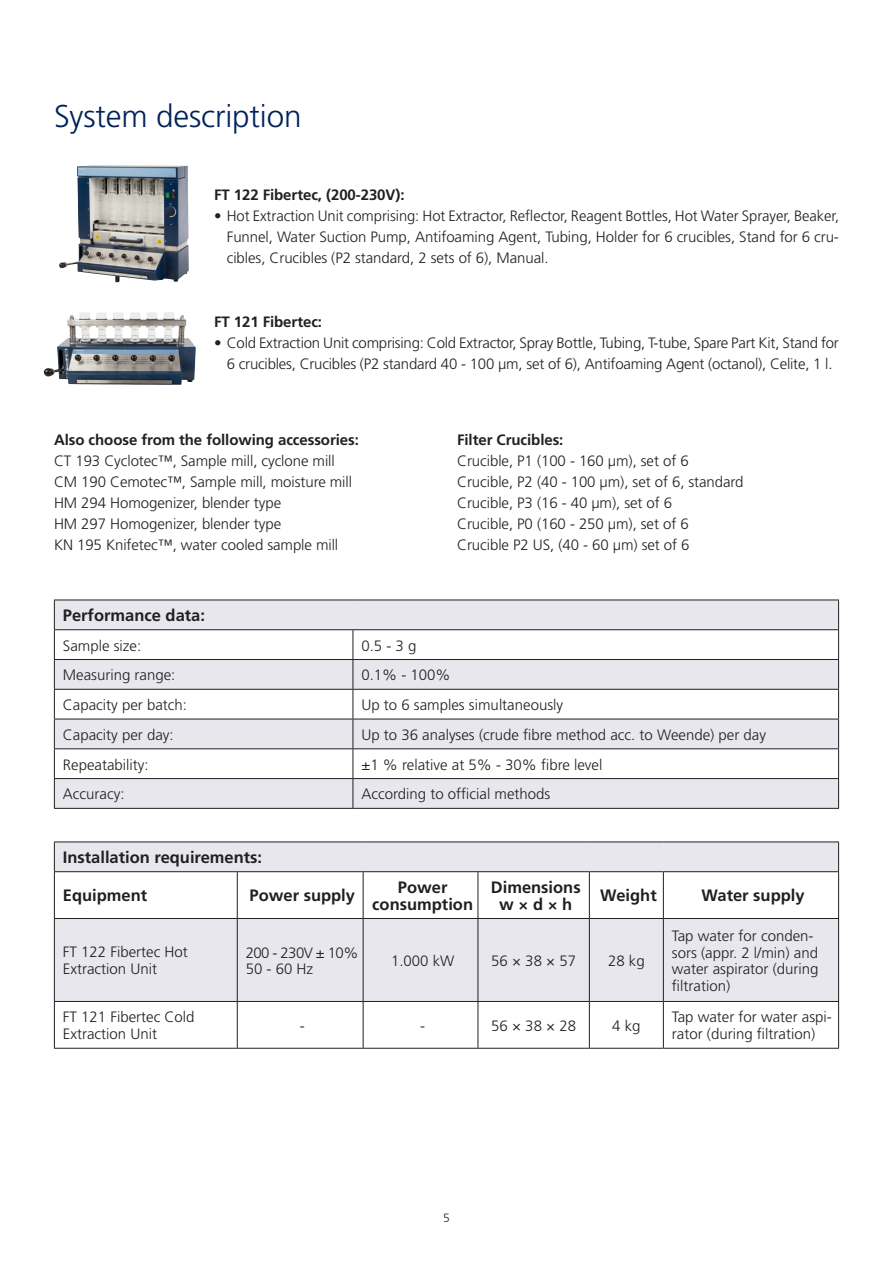
<style>
.page{position:relative;width:893px;height:1263px;background:#fff}
.page>*{position:absolute;margin:0;border:0;box-sizing:border-box;transform-origin:0 0}
.Stor_rubrik{font:300 31.5px "Frutiger";letter-spacing:-.005em;color:#002359}
.Boks_tekst{font:700 16.5px/16.5px "Frutiger";color:#231f20;text-align:center}
.Brødtekst{font:300 15px/21px "Frutiger";letter-spacing:-.005em;color:#231f20;text-align:justify}
.Boks_tekst-2{font:300 15px/16.5px "Frutiger";color:#231f20}
.Brødtekst-2{font:700 15px "Frutiger";letter-spacing:-.005em;color:#231f20}
.Boks_tekst-3{font:300 15px "Frutiger";letter-spacing:-.04em;color:#231f20}
.t1{font:300 12px "Frutiger";color:#231f20}
</style>
<div class="page">
<svg style="left:55px;top:601px;width:783px;height:207px;fill:#e7e7ed"></svg>
<hr style="left:54px;top:600px;width:299px;height:1px;background:#231f20">
<hr style="left:353px;top:600px;width:486px;height:1px;background:#231f20">
<hr style="left:54px;top:629px;width:299px;height:1px;background:#231f20">
<hr style="left:353px;top:629px;width:486px;height:1px;background:#231f20">
<hr style="left:54px;top:659px;width:299px;height:1px;background:#231f20">
<hr style="left:353px;top:659px;width:486px;height:1px;background:#231f20">
<hr style="left:54px;top:689px;width:299px;height:1px;background:#231f20">
<hr style="left:353px;top:689px;width:486px;height:1px;background:#231f20">
<hr style="left:54px;top:719px;width:299px;height:1px;background:#231f20">
<hr style="left:353px;top:719px;width:486px;height:1px;background:#231f20">
<hr style="left:54px;top:748px;width:299px;height:1px;background:#231f20">
<hr style="left:353px;top:748px;width:486px;height:1px;background:#231f20">
<hr style="left:54px;top:778px;width:299px;height:1px;background:#231f20">
<svg style="left:54px;top:600px;width:1px;height:208px"></svg>
<hr style="left:353px;top:778px;width:486px;height:1px;background:#231f20">
<svg style="left:353px;top:630px;width:1px;height:178px"></svg>
<svg style="left:838px;top:600px;width:1px;height:208px"></svg>
<hr style="left:54px;top:808px;width:299px;height:1px;background:#231f20">
<hr style="left:353px;top:808px;width:486px;height:1px;background:#231f20">
<svg style="left:55px;top:842px;width:783px;height:159px;fill:#e7e7ed"></svg>
<div style="left:54px;top:872px;width:183px;height:46px;background:#fff"></div>
<hr style="left:54px;top:841px;width:183px;height:1px;background:#231f20">
<svg style="left:54px;top:842px;width:1px;height:29px"></svg>
<hr style="left:237px;top:841px;width:126px;height:1px;background:#231f20">
<hr style="left:363px;top:841px;width:115px;height:1px;background:#231f20">
<hr style="left:478px;top:841px;width:111px;height:1px;background:#231f20">
<hr style="left:589px;top:841px;width:74px;height:1px;background:#231f20">
<hr style="left:663px;top:841px;width:176px;height:1px;background:#231f20">
<svg style="left:838px;top:842px;width:1px;height:29px"></svg>
<hr style="left:54px;top:871px;width:183px;height:1px;background:#231f20">
<hr style="left:54px;top:872px;width:1px;height:46px;background:#231f20">
<hr style="left:237px;top:871px;width:126px;height:1px;background:#231f20">
<hr style="left:237px;top:872px;width:1px;height:46px;background:#231f20">
<hr style="left:363px;top:871px;width:115px;height:1px;background:#231f20">
<hr style="left:363px;top:872px;width:1px;height:46px;background:#231f20">
<hr style="left:478px;top:871px;width:111px;height:1px;background:#231f20">
<hr style="left:478px;top:872px;width:1px;height:46px;background:#231f20">
<hr style="left:589px;top:871px;width:74px;height:1px;background:#231f20">
<hr style="left:589px;top:872px;width:1px;height:46px;background:#231f20">
<hr style="left:663px;top:871px;width:176px;height:1px;background:#231f20">
<hr style="left:663px;top:872px;width:1px;height:46px;background:#231f20">
<hr style="left:838px;top:872px;width:1px;height:46px;background:#231f20">
<hr style="left:54px;top:918px;width:183px;height:1px;background:#231f20">
<hr style="left:54px;top:919px;width:1px;height:82px;background:#231f20">
<hr style="left:237px;top:918px;width:126px;height:1px;background:#231f20">
<hr style="left:237px;top:919px;width:1px;height:82px;background:#231f20">
<hr style="left:363px;top:918px;width:115px;height:1px;background:#231f20">
<hr style="left:363px;top:919px;width:1px;height:82px;background:#231f20">
<hr style="left:478px;top:918px;width:111px;height:1px;background:#231f20">
<hr style="left:478px;top:919px;width:1px;height:82px;background:#231f20">
<hr style="left:589px;top:918px;width:74px;height:1px;background:#231f20">
<hr style="left:589px;top:919px;width:1px;height:82px;background:#231f20">
<hr style="left:663px;top:918px;width:176px;height:1px;background:#231f20">
<hr style="left:663px;top:919px;width:1px;height:82px;background:#231f20">
<hr style="left:838px;top:919px;width:1px;height:82px;background:#231f20">
<hr style="left:54px;top:1001px;width:183px;height:1px;background:#231f20">
<hr style="left:54px;top:1002px;width:1px;height:46px;background:#231f20">
<hr style="left:237px;top:1001px;width:126px;height:1px;background:#231f20">
<hr style="left:237px;top:1002px;width:1px;height:46px;background:#231f20">
<hr style="left:363px;top:1001px;width:115px;height:1px;background:#231f20">
<hr style="left:363px;top:1002px;width:1px;height:46px;background:#231f20">
<hr style="left:478px;top:1001px;width:111px;height:1px;background:#231f20">
<hr style="left:478px;top:1002px;width:1px;height:46px;background:#231f20">
<hr style="left:589px;top:1001px;width:74px;height:1px;background:#231f20">
<hr style="left:589px;top:1002px;width:1px;height:46px;background:#231f20">
<hr style="left:663px;top:1001px;width:176px;height:1px;background:#231f20">
<hr style="left:663px;top:1002px;width:1px;height:46px;background:#231f20">
<hr style="left:838px;top:1002px;width:1px;height:46px;background:#231f20">
<hr style="left:54px;top:1048px;width:183px;height:1px;background:#231f20">
<hr style="left:237px;top:1048px;width:126px;height:1px;background:#231f20">
<hr style="left:363px;top:1048px;width:115px;height:1px;background:#231f20">
<hr style="left:478px;top:1048px;width:111px;height:1px;background:#231f20">
<hr style="left:589px;top:1048px;width:74px;height:1px;background:#231f20">
<hr style="left:663px;top:1048px;width:176px;height:1px;background:#231f20">
<img style="left:44px;top:312px;width:121px;height:65px">
<img style="left:59px;top:165px;width:130px;height:117px">
<p class="Stor_rubrik" style="left:54px;top:98px;width:249px">System description</p>
<p class="Brødtekst-2" style="left:214px;top:186px;width:192px">FT 122 Fibertec, (200-230V):</p>
<p class="Brødtekst" style="left:227px;top:206px;width:614px;text-indent:-13px">• Hot Extraction Unit comprising: Hot Extractor, Reflector, Reagent Bottles, Hot Water Sprayer, Beaker, Funnel, Water Suction Pump, Antifoaming Agent, Tubing, Holder for 6 crucibles, Stand for 6 cru&shy;cibles, Crucibles (P2 standard, 2 sets of 6), Manual.</p>
<p class="Brødtekst-2" style="left:214px;top:312px;width:110px">FT 121 Fibertec:</p>
<p class="Brødtekst" style="left:214px;top:332px;width:626px;text-align:center">• Cold Extraction Unit comprising: Cold Extractor, Spray Bottle, Tubing, T-tube, Spare Part Kit, Stand for<br>6 crucibles, Crucibles (P2 standard 40 - 100 µm, set of 6), Antifoaming Agent (octanol), Celite, 1 l.</p>
<p class="Brødtekst-2" style="left:54px;top:431px;width:306px">Also choose from the following accessories:</p>
<p class="Brødtekst" style="left:54px;top:450px;width:282px">CT 193 Cyclotec™, Sample mill, cyclone mill</p>
<p class="Brødtekst" style="left:54px;top:471px;width:300px">CM 190 Cemotec™, Sample mill, moisture mill</p>
<p class="Brødtekst" style="left:54px;top:492px;width:229px">HM 294 Homogenizer, blender type</p>
<p class="Brødtekst" style="left:54px;top:513px;width:229px">HM 297 Homogenizer, blender type</p>
<p class="Brødtekst" style="left:54px;top:534px;width:286px">KN 195 Knifetec™, water cooled sample mill</p>
<p class="Brødtekst-2" style="left:457px;top:431px;width:108px">Filter Crucibles:</p>
<p class="Brødtekst" style="left:457px;top:450px;width:233px">Crucible, P1 (100 - 160 µm), set of 6</p>
<p class="Brødtekst" style="left:457px;top:471px;width:288px">Crucible, P2 (40 - 100 µm), set of 6, standard</p>
<p class="Brødtekst" style="left:457px;top:492px;width:217px">Crucible, P3 (16 - 40 µm), set of 6</p>
<p class="Brødtekst" style="left:457px;top:513px;width:233px">Crucible, P0 (160 - 250 µm), set of 6</p>
<p class="Brødtekst" style="left:457px;top:534px;width:234px">Crucible P2 US, (40 - 60 µm) set of 6</p>
<p class="Boks_tekst" style="left:63px;top:607px;width:144px">Performance data:</p>
<p class="Boks_tekst-2" style="left:63px;top:637px;width:80px">Sample size:</p>
<p class="Boks_tekst-2" style="left:361px;top:637px;width:57px">0.5 - 3 g</p>
<p class="Boks_tekst-2" style="left:63px;top:667px;width:114px">Measuring range:</p>
<p class="Boks_tekst-2" style="left:361px;top:667px;width:91px">0.1% - 100%</p>
<p class="Boks_tekst-2" style="left:63px;top:697px;width:126px">Capacity per batch:</p>
<p class="Boks_tekst-2" style="left:361px;top:697px;width:203px">Up to 6 samples simultaneously</p>
<p class="Boks_tekst-2" style="left:63px;top:727px;width:112px">Capacity per day:</p>
<p class="Boks_tekst-2" style="left:361px;top:727px;width:406px">Up to 36 analyses (crude fibre method acc. to Weende) per day</p>
<p class="Boks_tekst-2" style="left:63px;top:756px;width:87px">Repeatability:</p>
<p class="Boks_tekst-2" style="left:361px;top:756px;width:242px">±1 % relative at 5% - 30% fibre level</p>
<p class="Boks_tekst-2" style="left:63px;top:786px;width:63px">Accuracy:</p>
<p class="Boks_tekst-2" style="left:361px;top:786px;width:190px">According to official methods</p>
<p class="Boks_tekst" style="left:63px;top:849px;width:201px">Installation requirements:</p>
<p class="Boks_tekst" style="left:63px;top:887px;width:86px">Equipment</p>
<p class="Boks_tekst" style="left:250px;top:887px;width:107px">Power supply</p>
<p class="Boks_tekst" style="left:372px;top:879px;width:102px">Power consumption</p>
<p class="Boks_tekst" style="left:491px;top:879px;width:91px">Dimensions w × d × h</p>
<p class="Boks_tekst" style="left:600px;top:887px;width:58px">Weight</p>
<p class="Boks_tekst" style="left:702px;top:887px;width:104px">Water supply</p>
<p class="Boks_tekst-2" style="left:63px;top:944px;width:127px">FT 122 Fibertec Hot</p>
<p class="Boks_tekst-2" style="left:63px;top:961px;width:96px">Extraction Unit</p>
<p class="Boks_tekst-2" style="left:672px;top:928px;width:148px">Tap water for conden&shy;sors (appr. 2 l/min) and water aspirator (during filtration)</p>
<p class="Boks_tekst-3" style="left:246px;top:944px;width:114px">200 - 230V ± 10%</p>
<p class="Boks_tekst-2" style="left:246px;top:961px;width:69px">50 - 60 Hz</p>
<p class="Boks_tekst-2" style="left:391px;top:953px;width:65px">1.000 kW</p>
<p class="Boks_tekst-2" style="left:491px;top:953px;width:86px">56 × 38 × 57</p>
<p class="Boks_tekst-2" style="left:608px;top:953px;width:38px">28 kg</p>
<p class="Boks_tekst-2" style="left:63px;top:1009px;width:133px">FT 121 Fibertec Cold<br>Extraction Unit</p>
<p class="Boks_tekst-2" style="left:300px;top:1017px;width:6px">-</p>
<p class="Boks_tekst-2" style="left:420px;top:1017px;width:6px">-</p>
<p class="Boks_tekst-2" style="left:491px;top:1017px;width:86px">56 × 38 × 28</p>
<p class="Boks_tekst-2" style="left:612px;top:1017px;width:30px">4 kg</p>
<p class="Boks_tekst-2" style="left:672px;top:1009px;width:162px">Tap water for water aspi&shy;rator (during filtration)</p>
<p class="t1" style="left:443px;top:1211px;width:8px">5</p>
</div>
